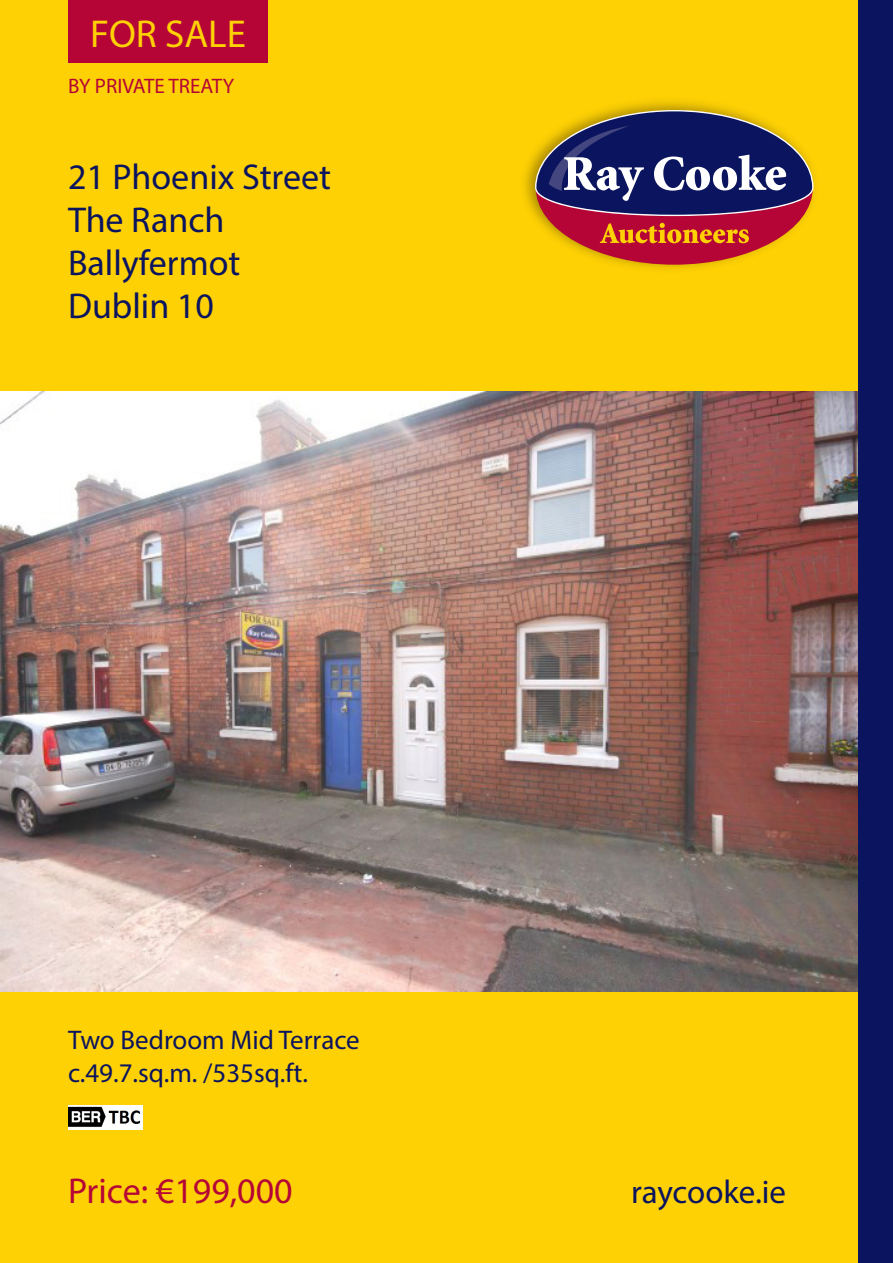
<style>
.page{position:relative;width:893px;height:1263px;background:#fed105}
.page>*{position:absolute;margin:0;border:0;box-sizing:border-box;transform-origin:0 0}
.t1{font:39px "Myriad Pro";color:#fed105}
.RC_Cover_Address{font:36px "Myriad Pro";color:#0b145e}
.RC_Cover_Price{font:36px "Myriad Pro";color:#b50536}
.t2{font:33px "Myriad Pro";letter-spacing:-.005em;color:#0b145e}
.RC_Cover_Description{font:27px "Myriad Pro";color:#0b145e}
.t3{font:21px "Myriad Pro";color:#b50536}
</style>
<div class="page">
<img style="left:0;top:391px;width:859px;height:601px">
<img style="left:68px;top:1106px;width:75px;height:24px">
<div style="left:68px;top:0;width:200px;height:62px;background:#b50536"></div>
<div style="left:859px;top:0;width:34px;height:1263px;background:#0b145e"></div>
<img style="left:524px;top:101px;width:290px;height:168px">
<div style="left:536px;top:111px;width:277px;height:154px;background:#b50536;border-radius:50%"></div>
<svg style="left:535px;top:110px;width:278px;height:106px;background:#595063"></svg>
<svg style="left:600px;top:223px;width:149px;height:20px"></svg>
<h1 class="t1" style="left:90px;top:10px;width:157px">FOR SALE</h1>
<p class="t3" style="left:68px;top:73px;width:168px">BY PRIVATE TREATY</p>
<p class="RC_Cover_Address" style="left:68px;top:154px;width:264px">21 Phoenix Street</p>
<p class="RC_Cover_Address" style="left:68px;top:198px;width:158px">The Ranch</p>
<p class="RC_Cover_Address" style="left:68px;top:241px;width:174px">Ballyfermot</p>
<p class="RC_Cover_Address" style="left:68px;top:284px;width:147px">Dublin 10</p>
<p class="RC_Cover_Description" style="left:68px;top:1024px;width:293px">Two Bedroom Mid Terrace</p>
<p class="RC_Cover_Description" style="left:68px;top:1056px;width:241px">c.49.7.sq.m. /535sq.ft.</p>
<p class="RC_Cover_Price" style="left:68px;top:1169px;width:226px">Price: €199,000</p>
<p class="t2" style="left:631px;top:1172px;width:157px">raycooke.ie</p>
</div>
